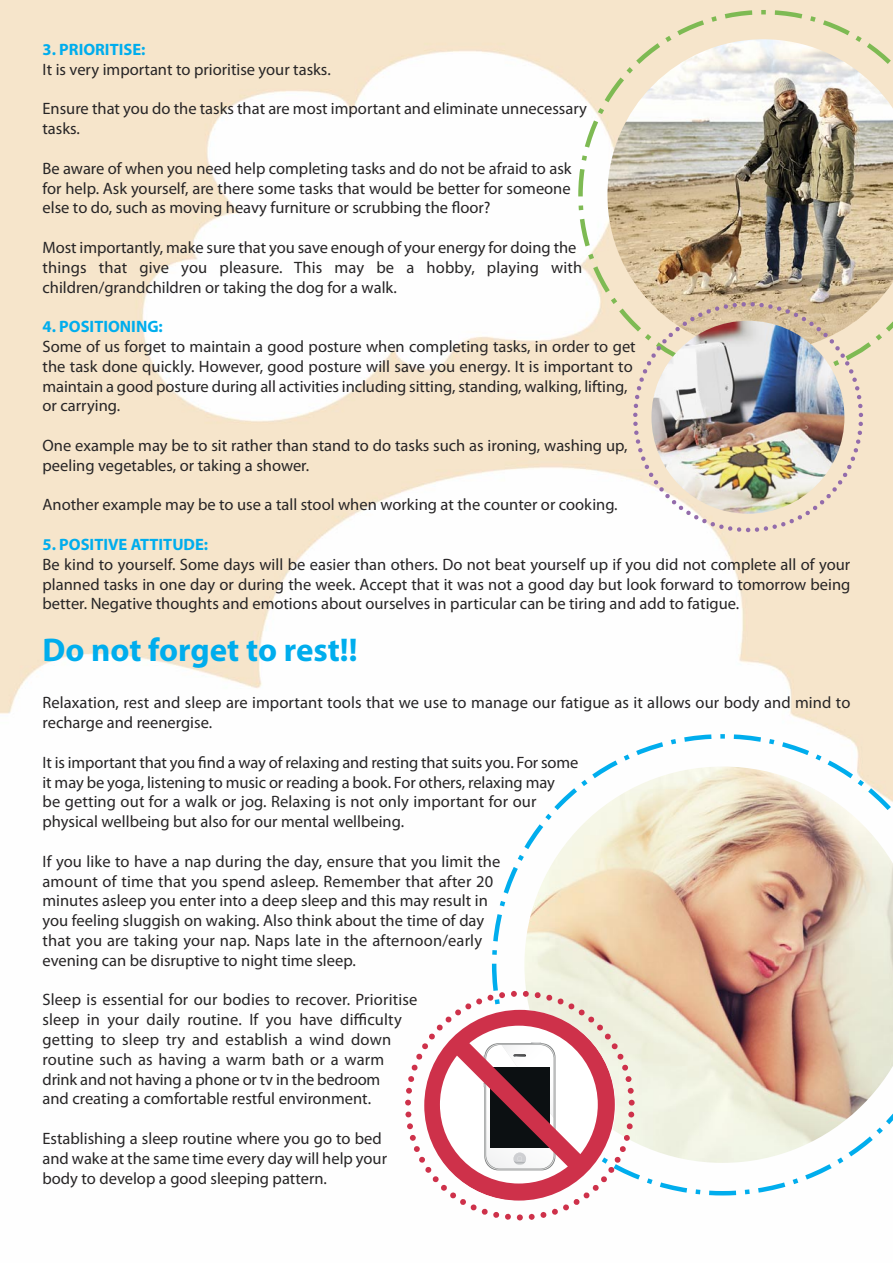
<style>
.page{position:relative;width:893px;height:1263px;background:#fff}
.page>*{position:absolute;margin:0;border:0;box-sizing:border-box;transform-origin:0 0}
.t1{font:700 33px "Myriad Pro";color:#00aded}
.t2{font:16.5px/19.8px "Myriad Pro";color:#272526}
.t3{font:700 16.5px "Myriad Pro";color:#00aded}
</style>
<div class="page">
<img style="left:0;top:0;width:893px;height:732px">
<svg style="left:576px;top:8px;width:317px;height:375px"></svg>
<img style="left:607px;top:39px;width:286px;height:312px">
<svg style="left:491px;top:732px;width:402px;height:463px"></svg>
<svg style="left:704px;top:1188px;width:37px;height:8px"></svg>
<img style="left:524px;top:766px;width:369px;height:397px">
<svg style="left:631px;top:300px;width:234px;height:234px;background:#e9d9c3"></svg>
<svg style="left:746px;top:528px;width:4px;height:4px"></svg>
<img style="left:651px;top:321px;width:193px;height:193px;border-radius:50%">
<svg style="left:405px;top:988px;width:233px;height:233px"></svg>
<svg style="left:517px;top:1214px;width:6px;height:6px"></svg>
<svg style="left:424px;top:1010px;width:191px;height:190px"></svg>
<p class="t3" style="left:43px;top:43px;width:104px">3. PRIORITISE:</p>
<p class="t2" style="left:43px;top:61px;width:290px">It is very important to prioritise your tasks.</p>
<p class="t2" style="left:43px;top:100px;width:546px">Ensure that you do the tasks that are most important and eliminate unnecessary tasks.</p>
<p class="t2" style="left:43px;top:160px;width:531px;text-align:justify">Be aware of when you need help completing tasks and do not be afraid to ask for help. Ask yourself, are there some tasks that would be better for someone else to do, such as moving heavy furniture or scrubbing the floor?</p>
<p class="t2" style="left:43px;top:239px;width:541px">Most importantly, make sure that you save enough of your energy for doing the things that give you pleasure. This may be a hobby, playing with children/grandchildren or taking the dog for a walk.</p>
<p class="t3" style="left:43px;top:320px;width:122px">4. POSITIONING:</p>
<p class="t2" style="left:43px;top:338px;width:595px">Some of us forget to maintain a good posture when completing tasks, in order to get the task done quickly. However, good posture will save you energy. It is important to maintain a good posture during all activities including sitting, standing, walking, lifting, or carrying.</p>
<p class="t2" style="left:43px;top:437px;width:587px">One example may be to sit rather than stand to do tasks such as ironing, washing up, peeling vegetables, or taking a shower.</p>
<p class="t2" style="left:43px;top:496px;width:577px">Another example may be to use a tall stool when working at the counter or cooking.</p>
<p class="t3" style="left:43px;top:538px;width:167px">5. POSITIVE ATTITUDE:</p>
<p class="t2" style="left:43px;top:556px;width:809px;text-align:justify">Be kind to yourself. Some days will be easier than others. Do not beat yourself up if you did not complete all of your planned tasks in one day or during the week. Accept that it was not a good day but look forward to tomorrow being better. Negative thoughts and emotions about ourselves in particular can be tiring and add to fatigue.</p>
<p class="t1" style="left:43px;top:638px;width:317px">Do not forget to rest!!</p>
<p class="t2" style="left:43px;top:694px;width:809px">Relaxation, rest and sleep are important tools that we use to manage our fatigue as it allows our body and mind to recharge and reenergise.</p>
<p class="t2" style="left:43px;top:754px;width:537px">It is important that you find a way of relaxing and resting that suits you. For some it may be yoga, listening to music or reading a book. For others, relaxing may<br>be getting out for a walk or jog. Relaxing is not only important for our physical wellbeing but also for our mental wellbeing.</p>
<p class="t2" style="left:43px;top:853px;width:459px">If you like to have a nap during the day, ensure that you limit the amount of time that you spend asleep. Remember that after 20 minutes asleep you enter into a deep sleep and this may result in you feeling sluggish on waking. Also think about the time of day that you are taking your nap. Naps late in the afternoon/early evening can be disruptive to night time sleep.</p>
<p class="t2" style="left:43px;top:991px;width:376px">Sleep is essential for our bodies to recover. Prioritise sleep in your daily routine. If you have difficulty getting to sleep try and establish a wind down routine such as having a warm bath or a warm drink and not having a phone or tv in the bedroom<br>and creating a comfortable restful environment.</p>
<p class="t2" style="left:43px;top:1130px;width:346px">Establishing a sleep routine where you go to bed and wake at the same time every day will help your body to develop a good sleeping pattern.</p>
</div>
